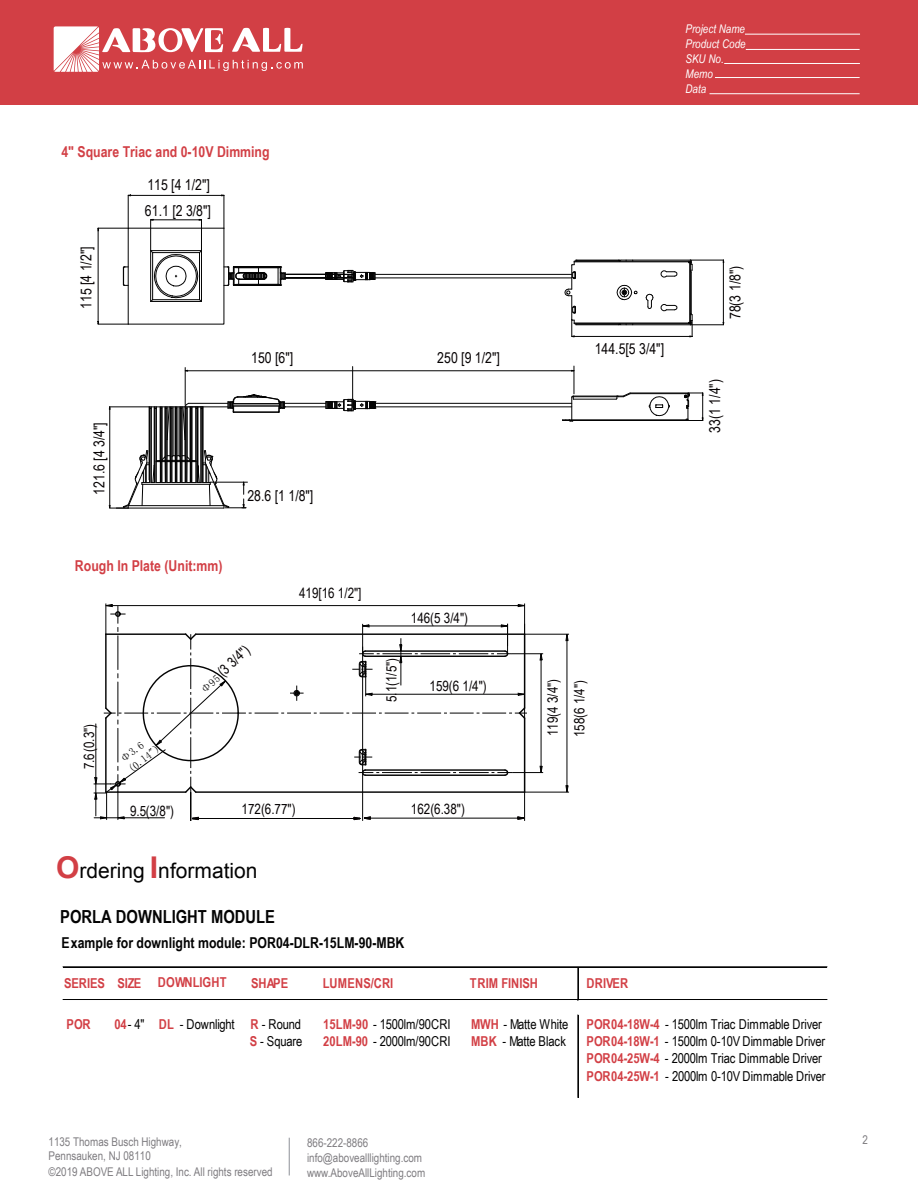
<style>
.page{position:relative;width:918px;height:1188px;background:#fff}
.page>*{position:absolute;margin:0;border:0;box-sizing:border-box;transform-origin:0 0}
.t1{font:21px "Arial";color:#030303}
.t2{font:700 18px "Arial Narrow";color:#030303}
.t3{font:15px/26.2px "Arial Narrow";color:#070304}
.t4{font:700 15px "Arial Narrow";color:#d23f45}
.t5{font:700 15px "Arial Narrow";color:#030303}
.t6{font:14.25px/26.8px "Arial Narrow";color:#070304}
.t7{font:13.65px/17.4px "Arial Narrow";letter-spacing:-.015em;color:#030303}
.t8{font:700 13.65px "Arial Narrow";color:#d23f45}
.t9{font:12px/15px "Arial Narrow";color:#7e7c80}
.t10{font:italic 12px/15px "Arial Narrow";color:#fff}
.t11{font:10.5px/12.6px "Solid Edge ANSI G Bpc EUC H";color:#030303}
.s1{font-family:"Solid Edge ANSI G Bpc EUC H";font-size:10.5px;color:#030303}
.s2{font-weight:700;font-size:30px;color:#d23f45}
.s3{font-weight:700;color:#d23f45}
</style>
<div class="page">
<hr style="left:289px;top:1138px;width:1px;height:38px;background:#8e9097">
<hr style="left:578px;top:968px;width:1px;height:32px;background:#030303">
<hr style="left:578px;top:1015px;width:1px;height:82px;background:#030303">
<hr style="left:63px;top:967px;width:764px;height:1px;background:#030303">
<hr style="left:63px;top:999px;width:764px;height:1px;background:#030303">
<hr style="left:63px;top:1000px;width:764px;height:1px;background:#030303">
<hr style="left:375px;top:274px;width:197px;height:1px;background:#030303">
<hr style="left:375px;top:278px;width:197px;height:1px;background:#030303">
<svg style="left:326px;top:270px;width:50px;height:13px"></svg>
<hr style="left:375px;top:403px;width:197px;height:1px;background:#030303">
<hr style="left:375px;top:407px;width:197px;height:1px;background:#030303">
<hr style="left:284px;top:407px;width:42px;height:1px;background:#030303">
<hr style="left:284px;top:403px;width:42px;height:1px;background:#030303">
<hr style="left:185px;top:368px;width:1px;height:38px;background:#030303">
<hr style="left:352px;top:367px;width:1px;height:41px;background:#030303">
<hr style="left:188px;top:370px;width:384px;height:1px;background:#030303">
<hr style="left:150px;top:220px;width:1px;height:31px;background:#030303">
<hr style="left:201px;top:220px;width:1px;height:31px;background:#030303">
<hr style="left:153px;top:220px;width:46px;height:1px;background:#030303">
<hr style="left:128px;top:195px;width:1px;height:33px;background:#030303">
<hr style="left:224px;top:195px;width:1px;height:33px;background:#030303">
<hr style="left:131px;top:195px;width:59px;height:1px;background:#030303">
<hr style="left:190px;top:195px;width:32px;height:1px;background:#030303">
<hr style="left:98px;top:228px;width:30px;height:1px;background:#030303">
<hr style="left:98px;top:324px;width:30px;height:1px;background:#030303">
<hr style="left:98px;top:231px;width:1px;height:90px;background:#030303">
<hr style="left:285px;top:278px;width:68px;height:1px;background:#030303">
<hr style="left:285px;top:274px;width:68px;height:1px;background:#030303">
<svg style="left:123px;top:228px;width:163px;height:97px"></svg>
<svg style="left:325px;top:399px;width:51px;height:13px"></svg>
<hr style="left:576px;top:325px;width:44px;height:1px;background:#030303">
<hr style="left:621px;top:325px;width:70px;height:1px;background:#030303">
<hr style="left:576px;top:324px;width:44px;height:1px;background:#030303">
<hr style="left:574px;top:323px;width:116px;height:1px;background:#030303">
<hr style="left:574px;top:262px;width:116px;height:1px;background:#030303">
<hr style="left:574px;top:261px;width:116px;height:1px;background:#030303">
<hr style="left:576px;top:260px;width:44px;height:1px;background:#030303">
<hr style="left:621px;top:260px;width:70px;height:1px;background:#030303">
<hr style="left:689px;top:262px;width:1px;height:61px;background:#030303">
<hr style="left:690px;top:261px;width:1px;height:63px;background:#030303">
<hr style="left:691px;top:272px;width:1px;height:42px;background:#030303">
<hr style="left:630px;top:393px;width:59px;height:1px;background:#030303">
<hr style="left:572px;top:396px;width:51px;height:1px;background:#030303">
<hr style="left:573px;top:399px;width:43px;height:1px;background:#030303">
<hr style="left:563px;top:420px;width:124px;height:1px;background:#030303">
<svg style="left:620px;top:323px;width:13px;height:2px"></svg>
<svg style="left:661px;top:304px;width:17px;height:7px"></svg>
<svg style="left:618px;top:259px;width:15px;height:3px"></svg>
<svg style="left:661px;top:270px;width:17px;height:8px"></svg>
<svg style="left:617px;top:285px;width:21px;height:15px"></svg>
<svg style="left:689px;top:259px;width:4px;height:14px"></svg>
<svg style="left:615px;top:392px;width:16px;height:8px"></svg>
<svg style="left:649px;top:396px;width:21px;height:20px"></svg>
<svg style="left:562px;top:366px;width:13px;height:56px"></svg>
<hr style="left:574px;top:336px;width:116px;height:1px;background:#030303">
<svg style="left:689px;top:314px;width:4px;height:23px"></svg>
<svg style="left:564px;top:260px;width:14px;height:77px"></svg>
<hr style="left:690px;top:260px;width:34px;height:1px;background:#030303">
<hr style="left:690px;top:325px;width:34px;height:1px;background:#030303">
<hr style="left:723px;top:263px;width:1px;height:59px;background:#030303">
<svg style="left:684px;top:392px;width:19px;height:29px"></svg>
<svg style="left:645px;top:294px;width:8px;height:15px"></svg>
<svg style="left:109px;top:394px;width:177px;height:115px"></svg>
<div style="left:0;top:0;width:918px;height:105px;background:#d23f45"></div>
<svg style="left:54px;top:26px;width:249px;height:46px"></svg>
<hr style="left:745px;top:34px;width:115px;height:1px;background:#fff">
<hr style="left:746px;top:49px;width:114px;height:1px;background:#fff">
<hr style="left:724px;top:63px;width:136px;height:1px;background:#fff">
<hr style="left:715px;top:77px;width:145px;height:1px;background:#fff">
<hr style="left:710px;top:93px;width:150px;height:1px;background:#fff">
<hr style="left:106px;top:603px;width:1px;height:31px;background:#030303">
<hr style="left:524px;top:603px;width:1px;height:218px;background:#030303">
<svg style="left:540px;top:766px;width:3px;height:8px"></svg>
<hr style="left:512px;top:653px;width:31px;height:1px;background:#030303">
<hr style="left:512px;top:772px;width:31px;height:1px;background:#030303">
<hr style="left:541px;top:654px;width:1px;height:119px;background:#030303">
<svg style="left:566px;top:785px;width:3px;height:7px"></svg>
<svg style="left:566px;top:633px;width:3px;height:8px"></svg>
<hr style="left:525px;top:792px;width:44px;height:1px;background:#030303">
<hr style="left:525px;top:634px;width:44px;height:1px;background:#030303">
<hr style="left:567px;top:634px;width:1px;height:158px;background:#030303">
<svg style="left:94px;top:604px;width:433px;height:217px"></svg>
<p class="t4" style="left:61px;top:140px;width:210px">4" Square Triac and 0-10V Dimming</p>
<p class="t3" style="left:73px;top:309px;width:64px;rotate:-90deg">115 [4 1/2"]</p>
<p class="t3" style="left:145px;top:171px;width:67px">115 [4 1/2"]<br>61.1 [2 3/8"]</p>
<p class="t3" style="left:85px;top:495px;width:74px;rotate:-90deg">121.6 [4 3/4"]</p>
<p class="t4" style="left:75px;top:554px;width:149px">Rough In Plate (Unit:mm)</p>
<p class="t3" style="left:251px;top:344px;width:43px">150 [6"]</p>
<p class="t3" style="left:437px;top:344px;width:64px">250 [9 1/2"]</p>
<p class="t3" style="left:247px;top:482px;width:67px">28.6 [1 1/8"]</p>
<p class="t6" style="left:299px;top:579px;width:64px">419[16 1/2"]</p>
<p class="t6" style="left:411px;top:604px;width:59px">146(5 3/4")</p>
<p class="t6" style="left:75px;top:769px;width:47px;rotate:-90deg">7.6(0.3")</p>
<p class="t11" style="left:118px;top:755px;width:38px;rotate:-38deg">Φ3.6 (0.14")</p>
<p class="t6" style="left:200px;top:673px;width:53px;rotate:-43deg"><span class="s1">95</span> (3 3/4")</p>
<p class="t6" style="left:377px;top:702px;width:46px;rotate:-90deg">5.1(1/5")</p>
<p class="t6" style="left:430px;top:672px;width:59px">159(6 1/4")</p>
<p class="t6" style="left:130px;top:797px;width:45px">9.5(3/8")</p>
<p class="t6" style="left:242px;top:795px;width:56px">172(6.77")</p>
<p class="t6" style="left:411px;top:795px;width:56px">162(6.38")</p>
<h1 class="t1" style="left:56px;top:857px;width:203px"><span class="s2">O</span>rdering <span class="s2">I</span>nformation</h1>
<h2 class="t2" style="left:60px;top:903px;width:216px">PORLA DOWNLIGHT MODULE</h2>
<p class="t5" style="left:61px;top:931px;width:345px">Example for downlight module: POR04-DLR-15LM-90-MBK</p>
<p class="t10" style="left:685px;top:21px;width:62px">Project Name<br>Product Code<br>SKU No.<br>Memo<br>Data</p>
<p class="t3" style="left:595px;top:335px;width:71px">144.5[5 3/4"]</p>
<p class="t3" style="left:722px;top:319px;width:55px;rotate:-90deg">78(3 1/8")</p>
<p class="t3" style="left:701px;top:433px;width:55px;rotate:-90deg">33(1 1/4")</p>
<p class="t6" style="left:539px;top:737px;width:60px;rotate:-90deg">119(4 3/4")<br>158(6 1/4")</p>
<p class="t8" style="left:64px;top:973px;width:164px">SERIES SIZE DOWNLIGHT</p>
<p class="t8" style="left:251px;top:973px;width:39px">SHAPE</p>
<p class="t8" style="left:323px;top:973px;width:72px">LUMENS/CRI</p>
<p class="t8" style="left:470px;top:973px;width:69px">TRIM FINISH</p>
<p class="t8" style="left:587px;top:973px;width:43px">DRIVER</p>
<p class="t8" style="left:66px;top:1014px;width:26px">POR</p>
<p class="t7" style="left:114px;top:1015px;width:188px"><span class="s3">04</span>- 4" <span class="s3">DL</span> - Downlight <span class="s3">R</span> - Round</p>
<p class="t7" style="left:471px;top:1015px;width:99px"><span class="s3">MWH</span> - Matte White</p>
<p class="t7" style="left:250px;top:1032px;width:54px"><span class="s3">S</span> - Square</p>
<p class="t7" style="left:471px;top:1032px;width:96px"><span class="s3">MBK</span> - Matte Black</p>
<p class="t7" style="left:586px;top:1015px;width:240px"><span class="s3">POR04-18W-4</span> - 1500lm Triac Dimmable Driver <span class="s3">POR04-18W-1</span> - 1500lm 0-10V Dimmable Driver <span class="s3">POR04-25W-4</span> - 2000lm Triac Dimmable Driver <span class="s3">POR04-25W-1</span> - 2000lm 0-10V Dimmable Driver</p>
<p class="t7" style="left:323px;top:1015px;width:129px"><span class="s3">15LM-90</span> - 1500lm/90CRI<br><span class="s3">20LM-90</span> - 2000lm/90CRI</p>
<p class="t9" style="left:49px;top:1134px;width:135px;line-height:14.4px">1135 Thomas Busch Highway,<br>Pennsauken, NJ 08110</p>
<p class="t9" style="left:49px;top:1163px;width:226px">©2019 ABOVE ALL Lighting, Inc. All rights reserved</p>
<p class="t9" style="left:307px;top:1135px;width:120px">866-222-8866 info@abovealllighting.com www.AboveAllLighting.com</p>
<p class="t9" style="left:862px;top:1132px;width:7px">2</p>
</div>
